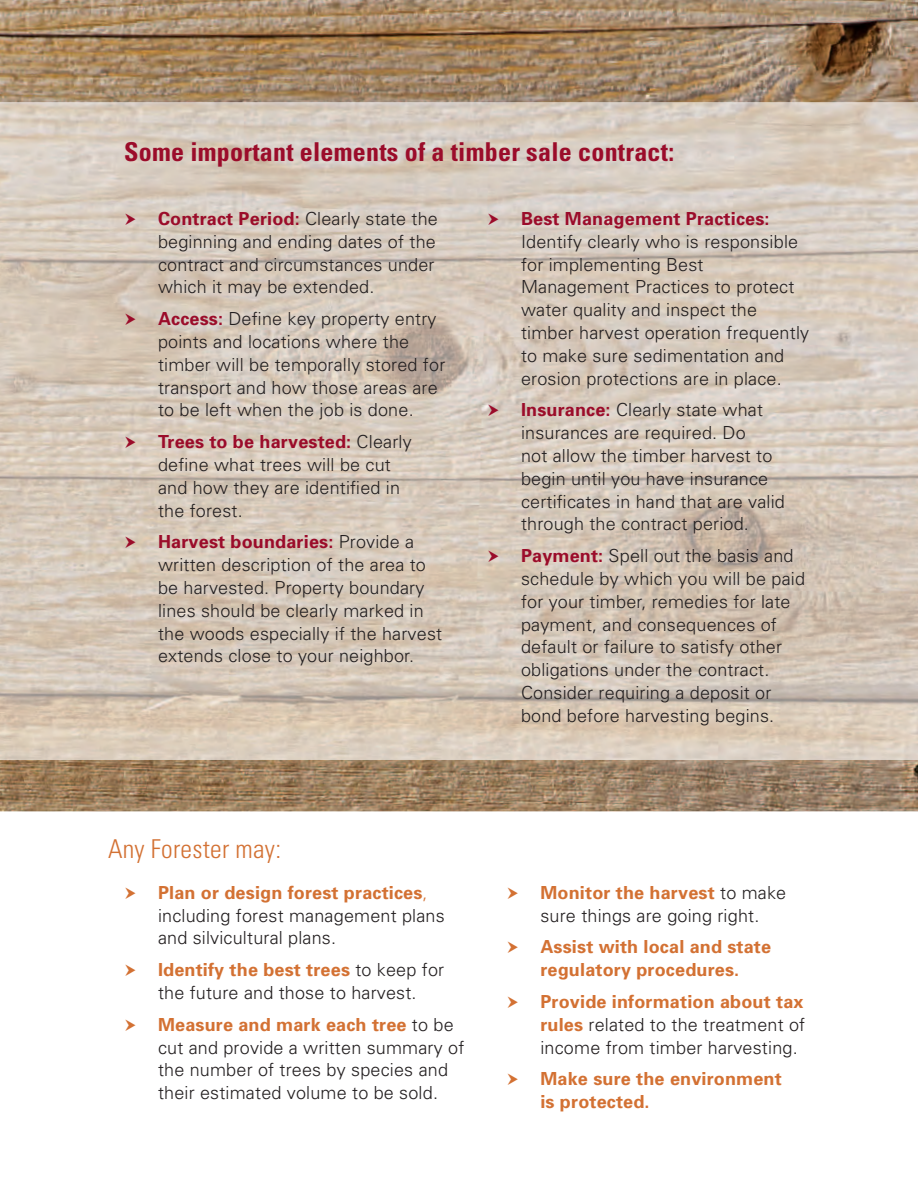
<style>
.page{position:relative;width:918px;height:1188px;background:#fff}
.page>*{position:absolute;margin:0;border:0;box-sizing:border-box;transform-origin:0 0}
.t1{font:700 condensed 26px "Univers";letter-spacing:.01em;color:#9b0c2a}
.t2{font:300 condensed 26px "Univers";letter-spacing:.01em;color:#d37133}
.t3{font:300 18px/22.8px "Univers";letter-spacing:.01em;color:#231f20}
.t4{font:700 18px/22.8px "Univers";letter-spacing:.01em;color:#d37133}
.t5{font:700 18px "Univers";letter-spacing:.01em;color:#9b0c2a}
.s1{font-weight:700;color:#9b0c2a}
.s2{font-weight:700;color:#d37133}
.s3{color:#d37133}
</style>
<div class="page">
<img style="left:0;top:0;width:918px;height:811px">
<img style="left:0;top:103px;width:918px;height:657px">
<svg style="left:125px;top:213px;width:10px;height:12px"></svg>
<svg style="left:125px;top:313px;width:10px;height:12px"></svg>
<svg style="left:125px;top:436px;width:10px;height:12px"></svg>
<svg style="left:125px;top:537px;width:10px;height:11px"></svg>
<svg style="left:488px;top:213px;width:10px;height:12px"></svg>
<svg style="left:488px;top:405px;width:10px;height:11px"></svg>
<svg style="left:488px;top:550px;width:10px;height:12px"></svg>
<h1 class="t1" style="left:124px;top:136px;width:552px">Some important elements of a timber sale contract:</h1>
<p class="t3" style="left:158px;top:207px;width:281px"><span class="s1">Contract Period:</span> Clearly state the beginning and ending dates of the contract and circumstances under which it may be extended.</p>
<p class="t3" style="left:158px;top:307px;width:289px"><span class="s1">Access:</span> Define key property entry points and locations where the timber will be temporally stored for transport and how those areas are to be left when the job is done.</p>
<p class="t3" style="left:158px;top:430px;width:255px"><span class="s1">Trees to be harvested:</span> Clearly define what trees will be cut and how they are identified in the forest.</p>
<p class="t3" style="left:158px;top:531px;width:286px"><span class="s1">Harvest boundaries:</span> Provide a written description of the area to be harvested. Property boundary lines should be clearly marked in the woods especially if the harvest extends close to your neighbor.</p>
<h1 class="t2" style="left:108px;top:833px;width:175px">Any Forester may:</h1>
<p class="t3" style="left:158px;top:881px;width:288px"><span class="s2">Plan or design forest practices</span><span class="s3">, </span>including forest management plans and silvicultural plans.</p>
<p class="t3" style="left:158px;top:958px;width:288px"><span class="s2">Identify the best trees</span> to keep for the future and those to harvest.</p>
<p class="t3" style="left:158px;top:1013px;width:308px"><span class="s2">Measure and mark each tree</span> to be cut and provide a written summary of the number of trees by species and their estimated volume to be sold.</p>
<p class="t5" style="left:521px;top:208px;width:250px">Best Management Practices:</p>
<p class="t3" style="left:521px;top:230px;width:290px">Identify clearly who is responsible for implementing Best<br>Management Practices to protect water quality and inspect the timber harvest operation frequently to make sure sedimentation and erosion protections are in place.</p>
<p class="t3" style="left:521px;top:399px;width:265px"><span class="s1">Insurance:</span> Clearly state what insurances are required. Do<br>not allow the timber harvest to begin until you have insurance certificates in hand that are valid through the contract period.</p>
<p class="t3" style="left:521px;top:544px;width:286px"><span class="s1">Payment:</span> Spell out the basis and schedule by which you will be paid for your timber, remedies for late payment, and consequences of default or failure to satisfy other obligations under the contract.<br>Consider requiring a deposit or bond before harvesting begins.</p>
<p class="t3" style="left:540px;top:881px;width:247px"><span class="s2">Monitor the harvest</span> to make sure things are going right.</p>
<p class="t4" style="left:540px;top:936px;width:232px">Assist with local and state regulatory procedures.</p>
<p class="t3" style="left:540px;top:990px;width:266px;text-align:justify"><span class="s2">Provide information about tax rules</span> related to the treatment of income from timber harvesting.</p>
<p class="t4" style="left:540px;top:1068px;width:243px">Make sure the environment is protected.</p>
</div>
